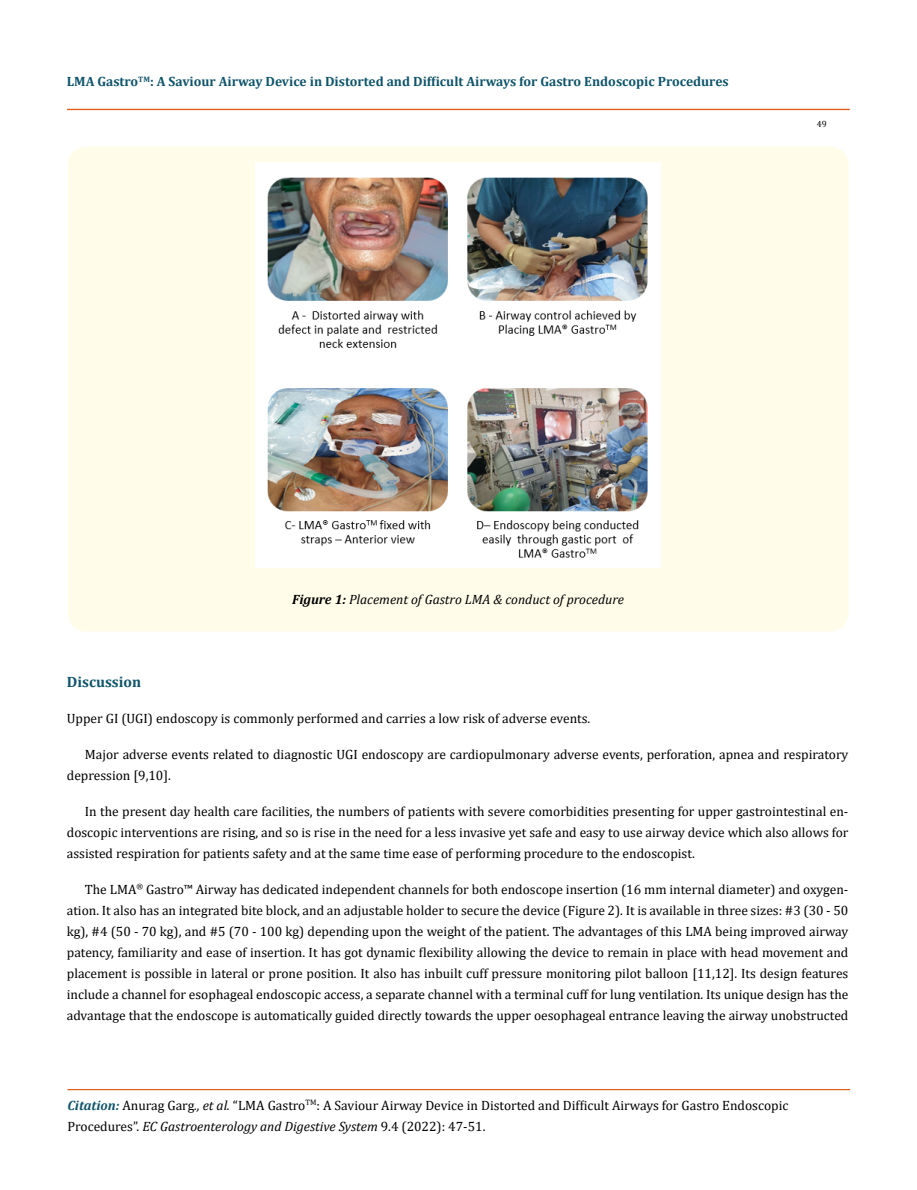
<style>
.page{position:relative;width:917px;height:1190px;background:#fff}
.page>*{position:absolute;margin:0;border:0;box-sizing:border-box;transform-origin:0 0}
.t1{font:700 15px "Cambria";color:#0e546a}
.t2{font:13.5px/21px "Cambria";color:#000}
.t3{font:700 13.5px "Cambria";color:#0e546a}
.t4{font:italic 13.5px "Cambria";color:#000}
.t5{font:9px "Cambria";color:#000}
.s1{font-weight:700}
.s2{font-weight:700;font-style:italic;color:#0e546a}
.s3{font-style:italic}
</style>
<div class="page">
<div style="left:67px;top:109px;width:782px;height:1px;border:1px solid #e05d1a"></div>
<div style="left:68px;top:1089px;width:781px;height:1px;border:1px solid #e05d1a"></div>
<div style="left:68px;top:147px;width:780px;height:484px;background:#fffde9;border-radius:18px"></div>
<img style="left:255px;top:162px;width:405px;height:406px">
<p class="t3" style="left:67px;top:72px;width:663px">LMA Gastro<sup>TM</sup>: A Saviour Airway Device in Distorted and Difficult Airways for Gastro Endoscopic Procedures</p>
<p class="t5" style="left:816px;top:118px;width:11px">49</p>
<p class="t4" style="left:292px;top:590px;width:333px"><span class="s1">Figure 1:</span> Placement of Gastro LMA &amp; conduct of procedure</p>
<p class="t1" style="left:67px;top:671px;width:76px">Discussion</p>
<p class="t2" style="left:67px;top:707px;width:525px">Upper GI (UGI) endoscopy is commonly performed and carries a low risk of adverse events.</p>
<p class="t2" style="left:67px;top:743px;width:783px;text-indent:18px">Major adverse events related to diagnostic UGI endoscopy are cardiopulmonary adverse events, perforation, apnea and respiratory depression [9,10].</p>
<p class="t2" style="left:67px;top:800px;width:783px;text-align:justify;text-indent:18px">In the present day health care facilities, the numbers of patients with severe comorbidities presenting for upper gastrointestinal en&shy;doscopic interventions are rising, and so is rise in the need for a less invasive yet safe and easy to use airway device which also allows for assisted respiration for patients safety and at the same time ease of performing procedure to the endoscopist.</p>
<p class="t2" style="left:67px;top:878px;width:783px;text-align:justify;text-indent:18px">The LMA<sup>®</sup> Gastro™ Airway has dedicated independent channels for both endoscope insertion (16 mm internal diameter) and oxygen&shy;ation. It also has an integrated bite block, and an adjustable holder to secure the device (Figure 2). It is available in three sizes: #3 (30 - 50 kg), #4 (50 - 70 kg), and #5 (70 - 100 kg) depending upon the weight of the patient. The advantages of this LMA being improved airway patency, familiarity and ease of insertion. It has got dynamic flexibility allowing the device to remain in place with head movement and placement is possible in lateral or prone position. It also has inbuilt cuff pressure monitoring pilot balloon [11,12]. Its design features include a channel for esophageal endoscopic access, a separate channel with a terminal cuff for lung ventilation. Its unique design has the advantage that the endoscope is automatically guided directly towards the upper oesophageal entrance leaving the airway unobstructed</p>
<p class="t2" style="left:67px;top:1094px;width:722px"><span class="s2">Citation:</span> Anurag Garg<span class="s3">., et al.</span> “LMA Gastro<sup>TM</sup>: A Saviour Airway Device in Distorted and Difficult Airways for Gastro Endoscopic<br>Procedures”. <span class="s3">EC Gastroenterology and Digestive System</span> 9.4 (2022): 47-51.</p>
</div>
